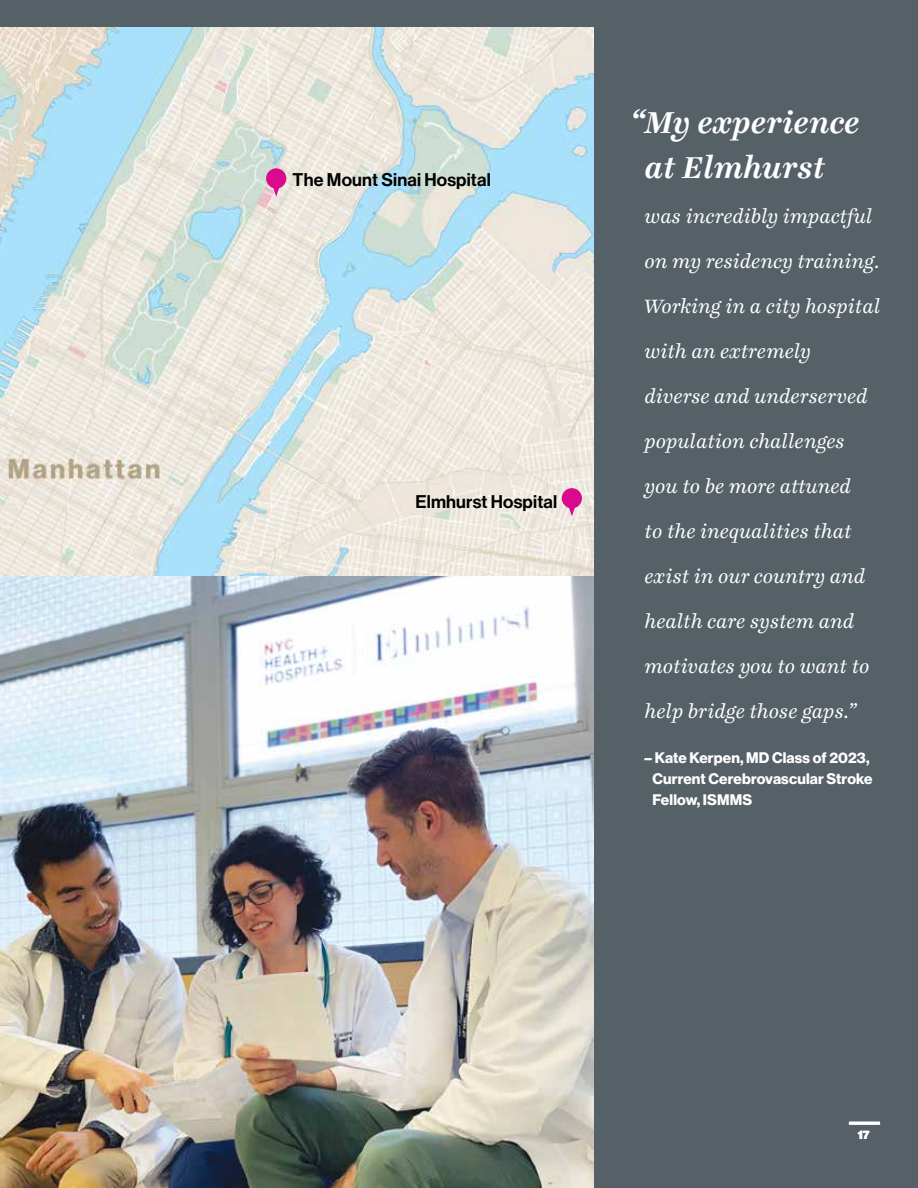
<style>
.page{position:relative;width:918px;height:1188px;background:#fff}
.page>*{position:absolute;margin:0;border:0;box-sizing:border-box;transform-origin:0 0}
.t1{font:italic 700 33px/45px "Ingeborg";color:#fff}
.t2{font:italic 21px/45px "Ingeborg";color:#fff}
.t3{font:18px "N Haas Grotesk DS Std 65 Md";letter-spacing:.01em;color:#000}
.t4{font:15px/21px "N Haas Grotesk DS Std 75 Bd";letter-spacing:.01em;color:#fff}
.t5{font:12px "N Haas Grotesk DS Std 95 Blk";color:#fff}
</style>
<div class="page">
<div style="left:0;top:0;width:918px;height:28px;background:#556167"></div>
<img style="left:0;top:575px;width:594px;height:613px">
<img style="left:0;top:28px;width:594px;height:547px">
<div style="left:562px;top:488px;width:20px;height:20px;background:#d70b8c;border-radius:50%"></div>
<svg style="left:569px;top:508px;width:6px;height:8px"></svg>
<div style="left:594px;top:0;width:324px;height:1188px;background:#556167"></div>
<hr style="left:849px;top:1122px;width:31px;height:3px;background:#fff">
<div style="left:266px;top:168px;width:20px;height:21px;background:#d70b8c;border-radius:50%"></div>
<svg style="left:273px;top:188px;width:6px;height:9px"></svg>
<p class="t3" style="left:292px;top:170px;width:200px">The Mount Sinai Hospital</p>
<p class="t3" style="left:415px;top:491px;width:143px">Elmhurst Hospital</p>
<h1 class="t1" style="left:645px;top:100px;width:216px;text-indent:-13px">“My experience at Elmhurst</h1>
<p class="t2" style="left:645px;top:193px;width:237px">was incredibly impactful on my residency training.<br>Working in a city hospital with an extremely diverse and underserved population challenges you to be more attuned<br>to the inequalities that exist in our country and health care system and motivates you to want to help bridge those gaps.”</p>
<p class="t4" style="left:652px;top:747px;width:222px;text-indent:-8px">– Kate Kerpen, MD Class of 2023,<br>Current Cerebrovascular Stroke<br>Fellow, ISMMS</p>
<p class="t5" style="left:858px;top:1128px;width:13px">17</p>
</div>
